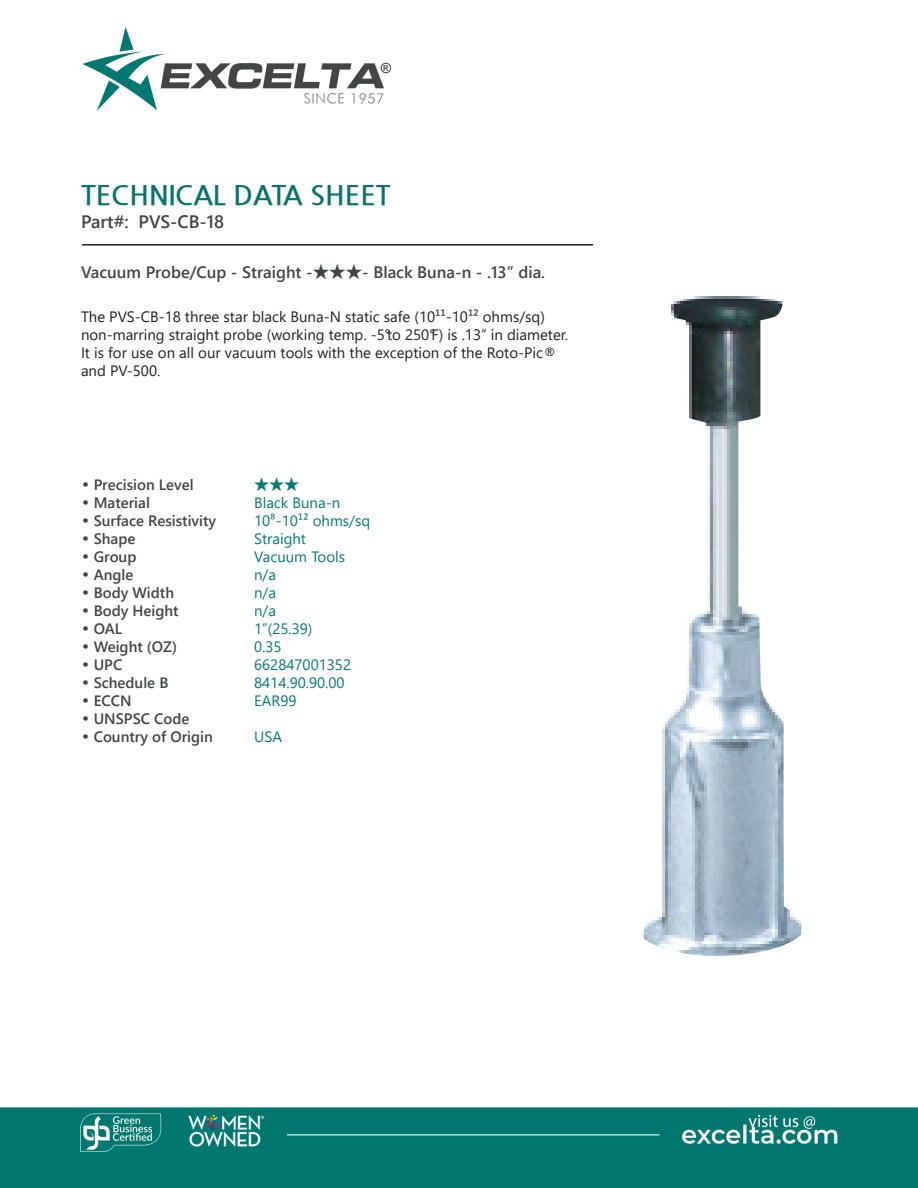
<style>
.page{position:relative;width:918px;height:1188px;background:#fff}
.page>*{position:absolute;margin:0;border:0;box-sizing:border-box;transform-origin:0 0}
.t1{font:700 27px "Nanum Gothic";color:#08746d}
.t2{font:700 18px "Yu Gothic UI";color:#414546}
.t3{font:700 16.5px "Yu Gothic UI";color:#414546}
.t4{font:15px/18px "Yu Gothic UI";color:#231f20}
.CT_s_CTM{font:700 15px "Yu Gothic UI";color:#414546}
.CT_s_CTM-2{font:15px "Yu Gothic UI";color:#077874}
.s1{font-family:"Century Gothic";font-weight:400}
</style>
<div class="page">
<img style="left:0;top:27px;width:918px;height:1161px">
<hr style="left:82px;top:244px;width:511px;height:2px;background:#231f20">
<img style="left:640px;top:292px;width:162px;height:665px">
<p class="t1" style="left:81px;top:182px;width:311px">TECHNICAL DATA SHEET</p>
<p class="t2" style="left:81px;top:212px;width:145px">Part#: PVS-CB-18</p>
<p class="t3" style="left:81px;top:262px;width:466px">Vacuum Probe/Cup - Straight -★★★- Black Buna-n - .13” dia.</p>
<p class="t4" style="left:81px;top:306px;width:489px">The PVS-CB-18 three star black Buna-N static safe (10¹¹-10¹² ohms/sq) non-marring straight probe (working temp. -5°to 250°F) is .13” in diameter.<br>It is for use on all our vacuum tools with the exception of the Roto-Pic® and PV-500.</p>
<p class="CT_s_CTM" style="left:81px;top:476px;width:114px"><span class="s1">•</span> Precision Level</p>
<p class="CT_s_CTM-2" style="left:254px;top:471px;width:46px">★★★</p>
<p class="CT_s_CTM" style="left:81px;top:494px;width:70px"><span class="s1">•</span> Material</p>
<p class="CT_s_CTM-2" style="left:254px;top:489px;width:88px">Black Buna-n</p>
<p class="CT_s_CTM" style="left:81px;top:512px;width:137px"><span class="s1">•</span> Surface Resistivity</p>
<p class="CT_s_CTM-2" style="left:254px;top:507px;width:118px">10⁸-10¹² ohms/sq</p>
<p class="CT_s_CTM" style="left:81px;top:530px;width:56px"><span class="s1">•</span> Shape</p>
<p class="CT_s_CTM-2" style="left:254px;top:525px;width:53px">Straight</p>
<p class="CT_s_CTM" style="left:81px;top:548px;width:57px"><span class="s1">•</span> Group</p>
<p class="CT_s_CTM-2" style="left:254px;top:543px;width:93px">Vacuum Tools</p>
<p class="CT_s_CTM" style="left:81px;top:566px;width:54px"><span class="s1">•</span> Angle</p>
<p class="CT_s_CTM-2" style="left:254px;top:561px;width:23px">n/a</p>
<p class="CT_s_CTM" style="left:81px;top:584px;width:95px"><span class="s1">•</span> Body Width</p>
<p class="CT_s_CTM-2" style="left:254px;top:579px;width:23px">n/a</p>
<p class="CT_s_CTM" style="left:81px;top:602px;width:99px"><span class="s1">•</span> Body Height</p>
<p class="CT_s_CTM-2" style="left:254px;top:597px;width:23px">n/a</p>
<p class="CT_s_CTM" style="left:81px;top:620px;width:43px"><span class="s1">•</span> OAL</p>
<p class="CT_s_CTM-2" style="left:254px;top:615px;width:60px">1”(25.39)</p>
<p class="CT_s_CTM" style="left:81px;top:638px;width:98px"><span class="s1">•</span> Weight (OZ)</p>
<p class="CT_s_CTM-2" style="left:254px;top:633px;width:29px">0.35</p>
<p class="CT_s_CTM" style="left:81px;top:656px;width:43px"><span class="s1">•</span> UPC</p>
<p class="CT_s_CTM-2" style="left:254px;top:651px;width:99px">662847001352</p>
<p class="CT_s_CTM" style="left:81px;top:674px;width:89px"><span class="s1">•</span> Schedule B</p>
<p class="CT_s_CTM-2" style="left:254px;top:669px;width:92px">8414.90.90.00</p>
<p class="CT_s_CTM" style="left:81px;top:692px;width:52px"><span class="s1">•</span> ECCN</p>
<p class="CT_s_CTM-2" style="left:254px;top:687px;width:44px">EAR99</p>
<p class="CT_s_CTM" style="left:81px;top:710px;width:110px"><span class="s1">•</span> UNSPSC Code</p>
<p class="CT_s_CTM" style="left:81px;top:728px;width:133px"><span class="s1">•</span> Country of Origin</p>
<p class="CT_s_CTM-2" style="left:254px;top:723px;width:29px">USA</p>
</div>
